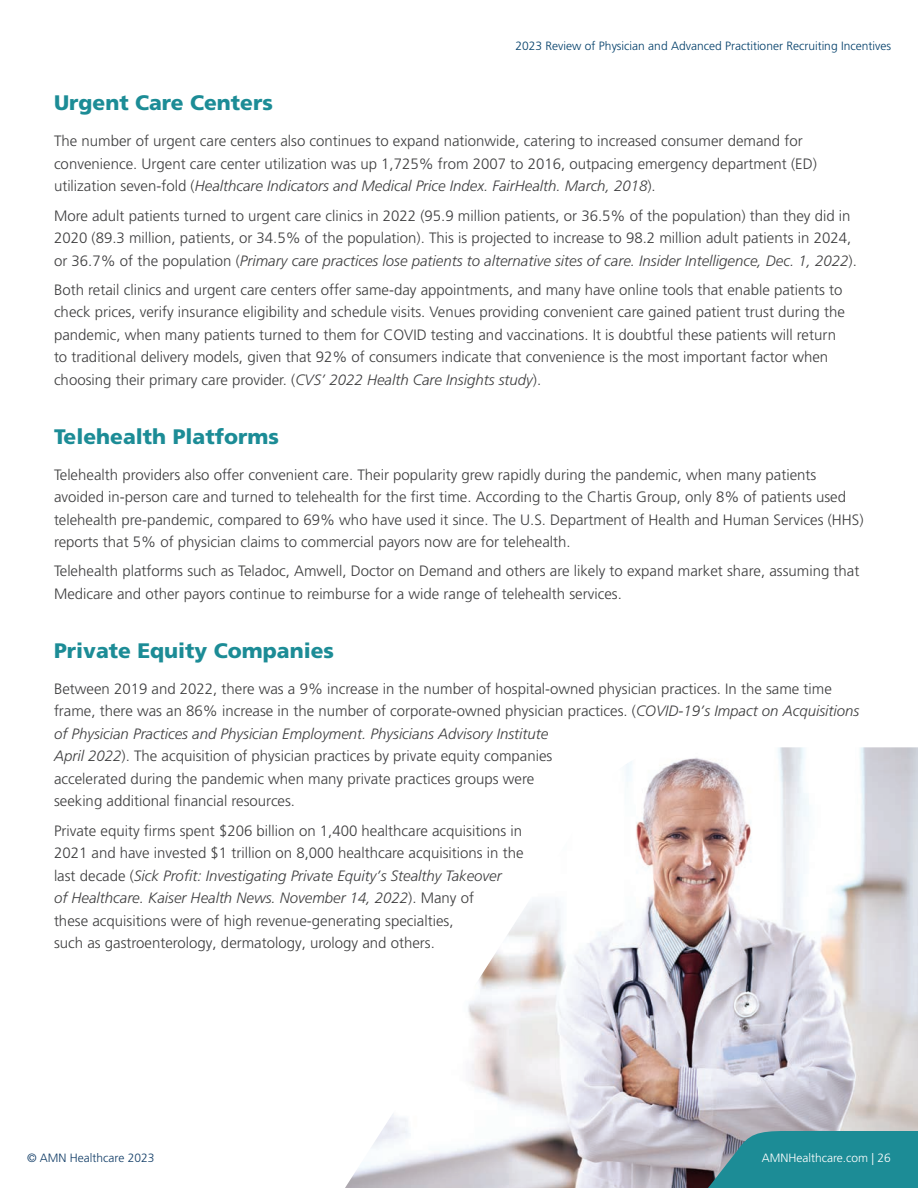
<style>
.page{position:relative;width:918px;height:1188px;background:#fff}
.page>*{position:absolute;margin:0;border:0;box-sizing:border-box;transform-origin:0 0}
.t1{font:900 21px "Frutiger LT Pro";color:#1c8c96}
.t2{font:300 15px/22.5px "Frutiger LT Pro";color:#3e3e3f}
.t3{font:300 12px "Frutiger LT Pro";color:#003e69}
.t4{font:300 12px "Frutiger LT Pro";color:#fff}
.t5{font:300 12px "Frutiger LT Pro";color:#123d67}
.s1{font-style:italic}
</style>
<div class="page">
<img style="left:345px;top:747px;width:573px;height:441px">
<svg style="left:534px;top:1131px;width:384px;height:57px;background:#689ba3"></svg>
<p class="t3" style="left:516px;top:38px;width:377px">2023 Review of Physician and Advanced Practitioner Recruiting Incentives</p>
<h1 class="t1" style="left:54px;top:90px;width:220px">Urgent Care Centers</h1>
<p class="t2" style="left:54px;top:130px;width:764px">The number of urgent care centers also continues to expand nationwide, catering to increased consumer demand for convenience. Urgent care center utilization was up 1,725% from 2007 to 2016, outpacing emergency department (ED) utilization seven-fold (<span class="s1">Healthcare Indicators and Medical Price Index. FairHealth. March, 2018</span>).</p>
<p class="t2" style="left:54px;top:204px;width:804px">More adult patients turned to urgent care clinics in 2022 (95.9 million patients, or 36.5% of the population) than they did in<br>2020 (89.3 million, patients, or 34.5% of the population). This is projected to increase to 98.2 million adult patients in 2024, or 36.7% of the population (<span class="s1">Primary care practices lose patients to alternative sites of care. Insider Intelligence, Dec. 1, 2022</span>).</p>
<p class="t2" style="left:54px;top:278px;width:792px">Both retail clinics and urgent care centers offer same-day appointments, and many have online tools that enable patients to check prices, verify insurance eligibility and schedule visits. Venues providing convenient care gained patient trust during the pandemic, when many patients turned to them for COVID testing and vaccinations. It is doubtful these patients will return to traditional delivery models, given that 92% of consumers indicate that convenience is the most important factor when choosing their primary care provider. (<span class="s1">CVS’ 2022 Health Care Insights study</span>).</p>
<h1 class="t1" style="left:54px;top:424px;width:226px">Telehealth Platforms</h1>
<p class="t2" style="left:54px;top:463px;width:811px">Telehealth providers also offer convenient care. Their popularity grew rapidly during the pandemic, when many patients avoided in-person care and turned to telehealth for the first time. According to the Chartis Group, only 8% of patients used telehealth pre-pandemic, compared to 69% who have used it since. The U.S. Department of Health and Human Services (HHS) reports that 5% of physician claims to commercial payors now are for telehealth.</p>
<p class="t2" style="left:54px;top:560px;width:807px">Telehealth platforms such as Teladoc, Amwell, Doctor on Demand and others are likely to expand market share, assuming that<br>Medicare and other payors continue to reimburse for a wide range of telehealth services.</p>
<h1 class="t1" style="left:54px;top:638px;width:282px">Private Equity Companies</h1>
<p class="t2" style="left:54px;top:678px;width:807px">Between 2019 and 2022, there was a 9% increase in the number of hospital-owned physician practices. In the same time frame, there was an 86% increase in the number of corporate-owned physician practices. (<span class="s1">COVID-19’s Impact on Acquisitions of Physician Practices and Physician Employment. Physicians Advisory Institute<br>April 2022</span>). The acquisition of physician practices by private equity companies<br>accelerated during the pandemic when many private practices groups were<br>seeking additional financial resources.</p>
<p class="t2" style="left:54px;top:819px;width:471px">Private equity firms spent $206 billion on 1,400 healthcare acquisitions in 2021 and have invested $1 trillion on 8,000 healthcare acquisitions in the last decade (<span class="s1">Sick Profit: Investigating Private Equity’s Stealthy Takeover<br>of Healthcare. Kaiser Health News. November 14, 2022</span>). Many of<br>these acquisitions were of high revenue-generating specialties,<br>such as gastroenterology, dermatology, urology and others.</p>
<p class="t5" style="left:27px;top:1151px;width:129px">© AMN Healthcare 2023</p>
<p class="t4" style="left:762px;top:1151px;width:131px">AMNHealthcare.com | 26</p>
</div>
